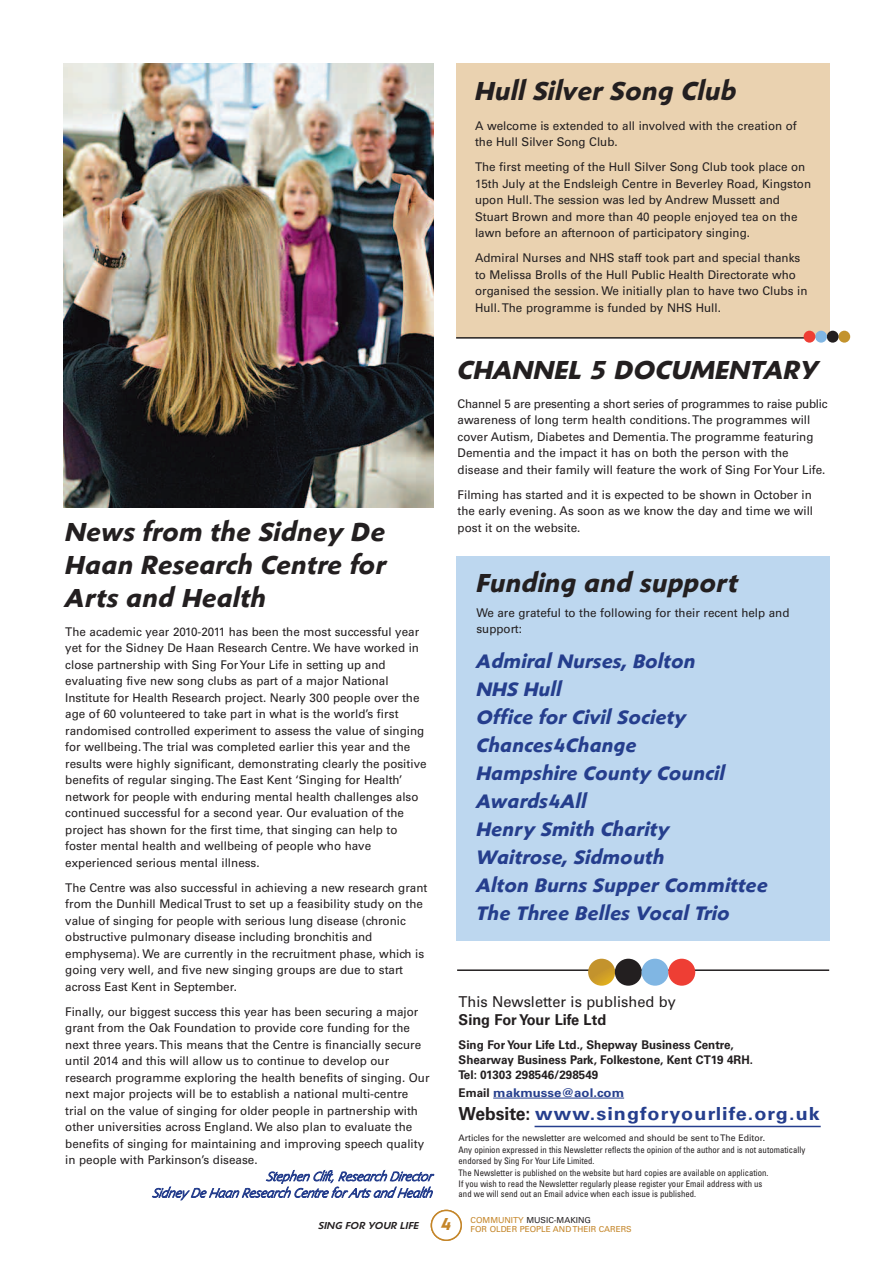
<style>
.page{position:relative;width:893px;height:1263px;background:#fff}
.page>*{position:absolute;margin:0;border:0;box-sizing:border-box;transform-origin:0 0}
.t1{font:italic 700 27px/33px "Shinn";color:#231f20;text-align:justify}
.t2{font:italic 700 20.25px/28px "Shinn";color:#253e8d}
.t3{font:700 18px "Univers";letter-spacing:.055em;color:#253e8d;scale:1.1 1}
.t4{font:italic 700 18px "Shinn";color:#c48528}
.t5{font:15px "Univers";color:#231f20}
.t6{font:700 15px "Univers";color:#231f20}
.t7{font:italic 300 13.2px/16.5px "Shinn";color:#253e8d;text-align:right;scale:.91 1}
.t8{font:12px/16.5px "Univers";color:#231f20}
.t9{font:700 12px/15px "Univers";color:#231f20}
.t10{font:700 12px "Univers";color:#253e8d;scale:1.1 1}
.t11{font:italic 500 10.5px "Shinn";color:#231f20}
.t12{font:condensed 9px/10.5px "Univers";color:#231f20}
.t13{font:9px "Univers";color:#231f20}
.t14{font:8.25px/9px "Univers";color:#c48528}
.s1{color:#231f20}
</style>
<div class="page">
<div style="left:456px;top:64px;width:373px;height:274px;background:#ead2b0"></div>
<hr style="left:493px;top:1098px;width:131px;height:1px;background:#253e8d">
<svg style="left:431px;top:1210px;width:31px;height:31px"></svg>
<hr style="left:457px;top:969px;width:372px;height:2px;background:#231f20">
<svg style="left:588px;top:959px;width:27px;height:27px"></svg>
<div style="left:615px;top:959px;width:27px;height:27px;background:#231f20;border-radius:50%"></div>
<div style="left:642px;top:959px;width:26px;height:27px;background:#80b6e3;border-radius:50%"></div>
<div style="left:668px;top:959px;width:27px;height:27px;background:#ee3e34;border-radius:50%"></div>
<hr style="left:535px;top:1126px;width:286px;height:1px;background:#253e8d">
<img style="left:64px;top:64px;width:370px;height:443px">
<div style="left:456px;top:556px;width:373px;height:385px;background:#bdd7ef"></div>
<hr style="left:456px;top:337px;width:354px;height:2px;background:#231f20">
<svg style="left:838px;top:331px;width:12px;height:12px"></svg>
<div style="left:827px;top:331px;width:12px;height:12px;background:#231f20;border-radius:50%"></div>
<div style="left:815px;top:331px;width:12px;height:12px;background:#80b6e3;border-radius:50%"></div>
<div style="left:804px;top:331px;width:11px;height:12px;background:#ee3e34;border-radius:50%"></div>
<h1 class="t1" style="left:65px;top:514px;width:322px">News from the Sidney De Haan Research Centre for Arts and Health</h1>
<p class="t8" style="left:65px;top:624px;width:363px">The academic year 2010-2011 has been the most successful year yet for the Sidney De Haan Research Centre. We have worked in close partnership with Sing For Your Life in setting up and evaluating five new song clubs as part of a major National Institute for Health Research project. Nearly 300 people over the age of 60 volunteered to take part in what is the world’s first randomised controlled experiment to assess the value of singing for wellbeing. The trial was completed earlier this year and the results were highly significant, demonstrating clearly the positive benefits of regular singing. The East Kent ‘Singing for Health’ network for people with enduring mental health challenges also continued successful for a second year. Our evaluation of the project has shown for the first time, that singing can help to foster mental health and wellbeing of people who have experienced serious mental illness.</p>
<p class="t8" style="left:65px;top:880px;width:364px">The Centre was also successful in achieving a new research grant from the Dunhill Medical Trust to set up a feasibility study on the value of singing for people with serious lung disease (chronic obstructive pulmonary disease including bronchitis and emphysema). We are currently in the recruitment phase, which is going very well, and five new singing groups are due to start across East Kent in September.</p>
<p class="t8" style="left:65px;top:1004px;width:366px">Finally, our biggest success this year has been securing a major grant from the Oak Foundation to provide core funding for the next three years. This means that the Centre is financially secure until 2014 and this will allow us to continue to develop our research programme exploring the health benefits of singing. Our next major projects will be to establish a national multi-centre trial on the value of singing for older people in partnership with other universities across England. We also plan to evaluate the benefits of singing for maintaining and improving speech quality in people with Parkinson’s disease.</p>
<p class="t7" style="left:152px;top:1168px;width:312px">Step hen Clift, Research Director<br>Sidney De Haan Research Centre for Arts and Health</p>
<h1 class="t1" style="left:475px;top:74px;width:263px">Hull Silver Song Club</h1>
<p class="t8" style="left:475px;top:118px;width:323px">A welcome is extended to all involved with the creation of the Hull Silver Song Club.</p>
<p class="t8" style="left:475px;top:160px;width:338px">The first meeting of the Hull Silver Song Club took place on 15th July at the Endsleigh Centre in Beverley Road, Kingston upon Hull. The session was led by Andrew Mussett and Stuart Brown and more than 40 people enjoyed tea on the lawn before an afternoon of participatory singing.</p>
<p class="t8" style="left:475px;top:251px;width:334px">Admiral Nurses and NHS staff took part and special thanks to Melissa Brolls of the Hull Public Health Directorate who organised the session. We initially plan to have two Clubs in Hull. The programme is funded by NHS Hull.</p>
<h1 class="t1" style="left:458px;top:352px;width:362px">CHANNEL 5 DOCUMENTARY</h1>
<p class="t8" style="left:458px;top:396px;width:372px">Channel 5 are presenting a short series of programmes to raise public awareness of long term health conditions. The programmes will cover Autism, Diabetes and Dementia. The programme featuring Dementia and the impact it has on both the person with the disease and their family will feature the work of Sing For Your Life.</p>
<p class="t8" style="left:458px;top:487px;width:357px;text-align:justify">Filming has started and it is expected to be shown in October in the early evening. As soon as we know the day and time we will post it on the website.</p>
<h1 class="t1" style="left:476px;top:565px;width:263px">Funding and support</h1>
<p class="t8" style="left:476px;top:605px;width:315px">We are grateful to the following for their recent help and support:</p>
<h2 class="t2" style="left:476px;top:646px;width:293px">Admiral Nurses, Bolton<br>NHS Hull<br>Office for Civil Society<br>Chances4Change<br>Hampshire County Council<br>Awards4All<br>Henry Smith Charity<br>Waitrose, Sidmouth<br>Alton Burns Supper Committee<br>The Three Belles Vocal Trio</h2>
<p class="t5" style="left:459px;top:996px;width:219px">This Newsletter is published by</p>
<p class="t6" style="left:459px;top:1014px;width:149px">Sing For Your Life Ltd</p>
<p class="t9" style="left:459px;top:1038px;width:296px">Sing For Your Life Ltd., Shepway Business Centre,<br>Shearway Business Park, Folkestone, Kent CT19 4RH.<br>Tel: 01303 298546/298549</p>
<p class="t10" style="left:459px;top:1088px;width:152px"><span class="s1">Email</span> makmusse@aol.com</p>
<h3 class="t3" style="left:459px;top:1107px;width:330px"><span class="s1">Website:</span> www.singforyourlife.org.uk</h3>
<p class="t13" style="left:459px;top:1134px;width:308px">Articles for the newsletter are welcomed and should be sent to The Editor.</p>
<p class="t12" style="left:459px;top:1145px;width:348px">Any opinion expressed in this Newsletter reflects the opinion of the author and is not automatically endorsed by Sing For Your Life Limited.</p>
<p class="t12" style="left:459px;top:1168px;width:311px">The Newsletter is published on the website but hard copies are available on application.<br>If you wish to read the Newsletter regularly please register your Email address with us and we will send out an Email advice when each issue is published.</p>
<p class="t11" style="left:318px;top:1218px;width:102px">SING FOR YOUR LIFE</p>
<h3 class="t4" style="left:441px;top:1212px;width:13px">4</h3>
<p class="t14" style="left:471px;top:1216px;width:163px">COMMUNITY <span class="s1">MUSIC-MAKING<br></span>FOR OLDER PEOPLE AND THEIR CARERS</p>
</div>
